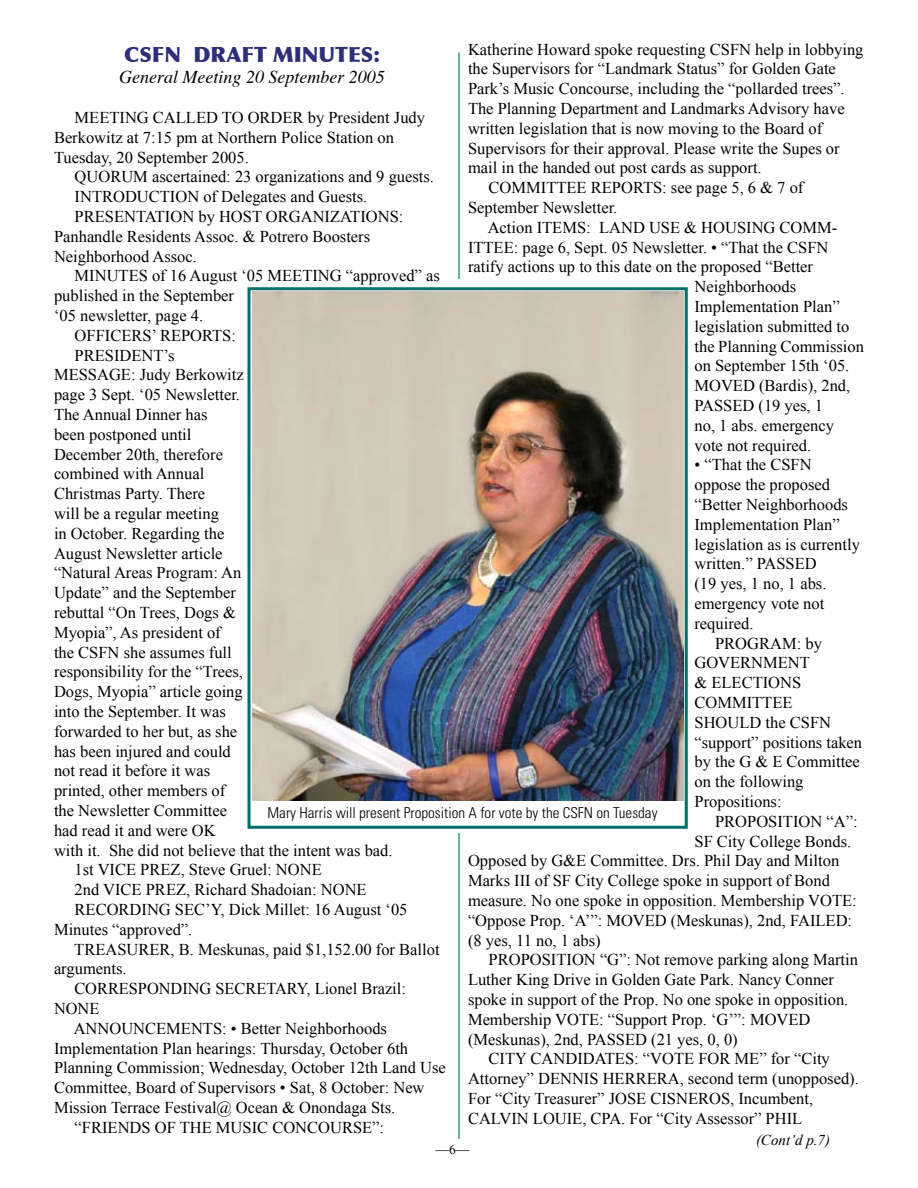
<style>
.page{position:relative;width:918px;height:1188px;background:#fff}
.page>*{position:absolute;margin:0;border:0;box-sizing:border-box;transform-origin:0 0}
.t1{font:900 21px "Optima";color:#2d2f78}
.t2{font:italic 18px "Times";color:#000}
.t3{font:16.5px/19.8px "Times New Roman";color:#000}
.t4{font:300 condensed 15px "Univers";color:#000}
.t5{font:italic 15px "Times New Roman";color:#000}
.t6{font:13.5px "Times New Roman";color:#000}
</style>
<div class="page">
<hr style="left:458px;top:52px;width:2px;height:1087px;background:#006e68">
<div style="left:452px;top:279px;width:14px;height:553px;background:#fff"></div>
<img style="left:252px;top:292px;width:432px;height:508px">
<div style="left:248px;top:287px;width:440px;height:542px;border:3px solid #006e68"></div>
<p class="t3" style="left:468px;top:39px;width:397px">Katherine Howard spoke requesting CSFN help in lobbying</p>
<p class="t3" style="left:468px;top:59px;width:369px">the Supervisors for “Landmark Status” for Golden Gate</p>
<p class="t3" style="left:468px;top:79px;width:378px">Park’s Music Concourse, including the “pollarded trees”.</p>
<p class="t3" style="left:468px;top:98px;width:378px">The Planning Department and Landmarks Advisory have</p>
<p class="t3" style="left:468px;top:118px;width:356px">written legislation that is now moving to the Board of</p>
<p class="t3" style="left:468px;top:138px;width:373px">Supervisors for their approval. Please write the Supes or</p>
<p class="t3" style="left:468px;top:158px;width:295px">mail in the handed out post cards as support.</p>
<p class="t3" style="left:489px;top:178px;width:316px">COMMITTEE REPORTS: see page 5, 6 &amp; 7 of</p>
<p class="t3" style="left:468px;top:197px;width:151px">September Newsletter.</p>
<p class="t3" style="left:488px;top:217px;width:351px">Action ITEMS: LAND USE &amp; HOUSING COMM-</p>
<p class="t3" style="left:468px;top:237px;width:362px">ITTEE: page 6, Sept. 05 Newsletter. • “That the CSFN</p>
<p class="t3" style="left:468px;top:257px;width:347px">ratify actions up to this date on the proposed “Better</p>
<p class="t3" style="left:694px;top:277px;width:103px">Neighborhoods</p>
<p class="t3" style="left:694px;top:296px;width:147px">Implementation Plan”</p>
<p class="t3" style="left:694px;top:316px;width:156px">legislation submitted to</p>
<p class="t3" style="left:694px;top:336px;width:171px">the Planning Commission</p>
<p class="t3" style="left:694px;top:356px;width:156px">on September 15th ‘05.</p>
<p class="t3" style="left:694px;top:376px;width:157px">MOVED (Bardis), 2nd,</p>
<p class="t3" style="left:694px;top:395px;width:130px">PASSED (19 yes, 1</p>
<p class="t3" style="left:694px;top:415px;width:141px">no, 1 abs. emergency</p>
<p class="t3" style="left:694px;top:435px;width:118px">vote not required.</p>
<p class="t3" style="left:694px;top:455px;width:119px">• “That the CSFN</p>
<p class="t3" style="left:694px;top:475px;width:137px">oppose the proposed</p>
<p class="t3" style="left:694px;top:494px;width:155px">“Better Neighborhoods</p>
<p class="t3" style="left:694px;top:514px;width:147px">Implementation Plan”</p>
<p class="t3" style="left:694px;top:534px;width:167px">legislation as is currently</p>
<p class="t3" style="left:694px;top:554px;width:124px">written.” PASSED</p>
<p class="t3" style="left:694px;top:574px;width:133px">(19 yes, 1 no, 1 abs.</p>
<p class="t3" style="left:694px;top:593px;width:131px">emergency vote not</p>
<p class="t3" style="left:694px;top:613px;width:61px">required.</p>
<p class="t3" style="left:715px;top:633px;width:108px">PROGRAM: by</p>
<p class="t3" style="left:694px;top:653px;width:117px">GOVERNMENT</p>
<p class="t3" style="left:694px;top:673px;width:108px">&amp; ELECTIONS</p>
<p class="t3" style="left:694px;top:692px;width:100px">COMMITTEE</p>
<p class="t3" style="left:694px;top:712px;width:138px">SHOULD the CSFN</p>
<p class="t3" style="left:694px;top:732px;width:169px">“support” positions taken</p>
<p class="t3" style="left:694px;top:752px;width:167px">by the G &amp; E Committee</p>
<p class="t3" style="left:694px;top:772px;width:111px">on the following</p>
<p class="t3" style="left:694px;top:791px;width:89px">Propositions:</p>
<p class="t3" style="left:715px;top:811px;width:144px">PROPOSITION “A”:</p>
<p class="t3" style="left:694px;top:831px;width:158px">SF City College Bonds.</p>
<p class="t3" style="left:468px;top:851px;width:373px">Opposed by G&amp;E Committee. Drs. Phil Day and Milton</p>
<p class="t3" style="left:468px;top:871px;width:364px">Marks III of SF City College spoke in support of Bond</p>
<p class="t3" style="left:468px;top:890px;width:390px">measure. No one spoke in opposition. Membership VOTE:</p>
<p class="t3" style="left:468px;top:910px;width:386px">“Oppose Prop. ‘A’”: MOVED (Meskunas), 2nd, FAILED:</p>
<p class="t3" style="left:468px;top:930px;width:134px">(8 yes, 11 no, 1 abs)</p>
<p class="t3" style="left:489px;top:950px;width:371px">PROPOSITION “G”: Not remove parking along Martin</p>
<p class="t3" style="left:468px;top:970px;width:368px">Luther King Drive in Golden Gate Park. Nancy Conner</p>
<p class="t3" style="left:468px;top:989px;width:382px">spoke in support of the Prop. No one spoke in opposition.</p>
<p class="t3" style="left:468px;top:1009px;width:344px">Membership VOTE: “Support Prop. ‘G’”: MOVED</p>
<p class="t3" style="left:468px;top:1029px;width:271px">(Meskunas), 2nd, PASSED (21 yes, 0, 0)</p>
<p class="t3" style="left:489px;top:1049px;width:343px">CITY CANDIDATES: “VOTE FOR ME” for “City</p>
<p class="t3" style="left:468px;top:1069px;width:392px">Attorney” DENNIS HERRERA, second term (unopposed).</p>
<p class="t3" style="left:468px;top:1088px;width:347px">For “City Treasurer” JOSE CISNEROS, Incumbent,</p>
<p class="t3" style="left:468px;top:1108px;width:336px">CALVIN LOUIE, CPA. For “City Assessor” PHIL</p>
<p class="t1" style="left:124px;top:42px;width:86px">CSFN DRA</p>
<p class="t1" style="left:242px;top:42px;width:140px">FT MI NUTES:</p>
<p class="t2" style="left:119px;top:66px;width:267px">General Meeting 20 September 2005</p>
<p class="t3" style="left:54px;top:107px;width:373px;text-indent:21px">MEETING CALLED TO ORDER by President Judy<br>Berkowitz at 7:15 pm at Northern Police Station on<br>Tuesday, 20 September 2005.</p>
<p class="t3" style="left:75px;top:167px;width:361px">QUORUM ascertained: 23 organizations and 9 guests.</p>
<p class="t3" style="left:75px;top:187px;width:294px">INTRODUCTION of Delegates and Guests.</p>
<p class="t3" style="left:75px;top:206px;width:330px">PRESENTATION by HOST ORGANIZATIONS:</p>
<p class="t3" style="left:54px;top:226px;width:318px">Panhandle Residents Assoc. &amp; Potrero Boosters</p>
<p class="t3" style="left:54px;top:246px;width:144px">Neighborhood Assoc.</p>
<p class="t3" style="left:75px;top:266px;width:367px">MINUTES of 16 August ‘05 MEETING “approved” as</p>
<p class="t3" style="left:54px;top:286px;width:182px">published in the September</p>
<p class="t3" style="left:54px;top:305px;width:151px">‘05 newsletter, page 4.</p>
<p class="t3" style="left:75px;top:325px;width:163px">OFFICERS’ REPORTS:</p>
<p class="t3" style="left:75px;top:345px;width:101px">PRESIDENT’s</p>
<p class="t3" style="left:54px;top:365px;width:191px">MESSAGE: Judy Berkowitz</p>
<p class="t3" style="left:54px;top:385px;width:188px">page 3 Sept. ‘05 Newsletter.</p>
<p class="t3" style="left:54px;top:404px;width:155px">The Annual Dinner has</p>
<p class="t3" style="left:54px;top:424px;width:139px">been postponed until</p>
<p class="t3" style="left:54px;top:444px;width:171px">December 20th, therefore</p>
<p class="t3" style="left:54px;top:464px;width:152px">combined with Annual</p>
<p class="t3" style="left:54px;top:484px;width:153px">Christmas Party. There</p>
<p class="t3" style="left:54px;top:503px;width:166px">will be a regular meeting</p>
<p class="t3" style="left:54px;top:523px;width:172px">in October. Regarding the</p>
<p class="t3" style="left:54px;top:543px;width:170px">August Newsletter article</p>
<p class="t3" style="left:54px;top:563px;width:189px">“Natural Areas Program: An</p>
<p class="t3" style="left:54px;top:583px;width:183px">Update” and the September</p>
<p class="t3" style="left:54px;top:602px;width:183px">rebuttal “On Trees, Dogs &amp;</p>
<p class="t3" style="left:54px;top:622px;width:168px">Myopia”, As president of</p>
<p class="t3" style="left:54px;top:642px;width:179px">the CSFN she assumes full</p>
<p class="t3" style="left:54px;top:662px;width:191px">responsibility for the “Trees,</p>
<p class="t3" style="left:54px;top:682px;width:190px">Dogs, Myopia” article going</p>
<p class="t3" style="left:54px;top:701px;width:173px">into the September. It was</p>
<p class="t3" style="left:54px;top:721px;width:185px">forwarded to her but, as she</p>
<p class="t3" style="left:54px;top:741px;width:178px">has been injured and could</p>
<p class="t3" style="left:54px;top:761px;width:158px">not read it before it was</p>
<p class="t3" style="left:54px;top:781px;width:173px">printed, other members of</p>
<p class="t3" style="left:54px;top:800px;width:175px">the Newsletter Committee</p>
<p class="t3" style="left:54px;top:820px;width:163px">had read it and were OK</p>
<p class="t3" style="left:54px;top:840px;width:340px">with it. She did not believe that the intent was bad.</p>
<p class="t3" style="left:75px;top:860px;width:249px">1st VICE PREZ, Steve Gruel: NONE</p>
<p class="t3" style="left:75px;top:880px;width:294px">2nd VICE PREZ, Richard Shadoian: NONE</p>
<p class="t3" style="left:75px;top:899px;width:334px">RECORDING SEC’Y, Dick Millet: 16 August ‘05</p>
<p class="t3" style="left:54px;top:919px;width:140px">Minutes “approved”.</p>
<p class="t3" style="left:74px;top:939px;width:367px">TREASURER, B. Meskunas, paid $1,152.00 for Ballot</p>
<p class="t3" style="left:54px;top:959px;width:74px">arguments.</p>
<p class="t3" style="left:74px;top:979px;width:333px">CORRESPONDING SECRETARY, Lionel Brazil:</p>
<p class="t3" style="left:54px;top:998px;width:47px">NONE</p>
<p class="t3" style="left:74px;top:1018px;width:315px">ANNOUNCEMENTS: • Better Neighborhoods</p>
<p class="t3" style="left:54px;top:1038px;width:356px">Implementation Plan hearings: Thursday, October 6th</p>
<p class="t3" style="left:54px;top:1058px;width:393px">Planning Commission; Wednesday, October 12th Land Use</p>
<p class="t3" style="left:54px;top:1078px;width:372px">Committee, Board of Supervisors • Sat, 8 October: New</p>
<p class="t3" style="left:54px;top:1097px;width:343px">Mission Terrace Festival@ Ocean &amp; Onondaga Sts.</p>
<p class="t3" style="left:75px;top:1117px;width:311px">“FRIENDS OF THE MUSIC CONCOURSE”:</p>
<p class="t4" style="left:268px;top:804px;width:392px">Mary Harris will present Proposition A for vote by the CSFN on Tuesday</p>
<p class="t5" style="left:756px;top:1131px;width:76px">(Cont’d p.7)</p>
<p class="t6" style="left:436px;top:1142px;width:35px">—6—</p>
</div>
